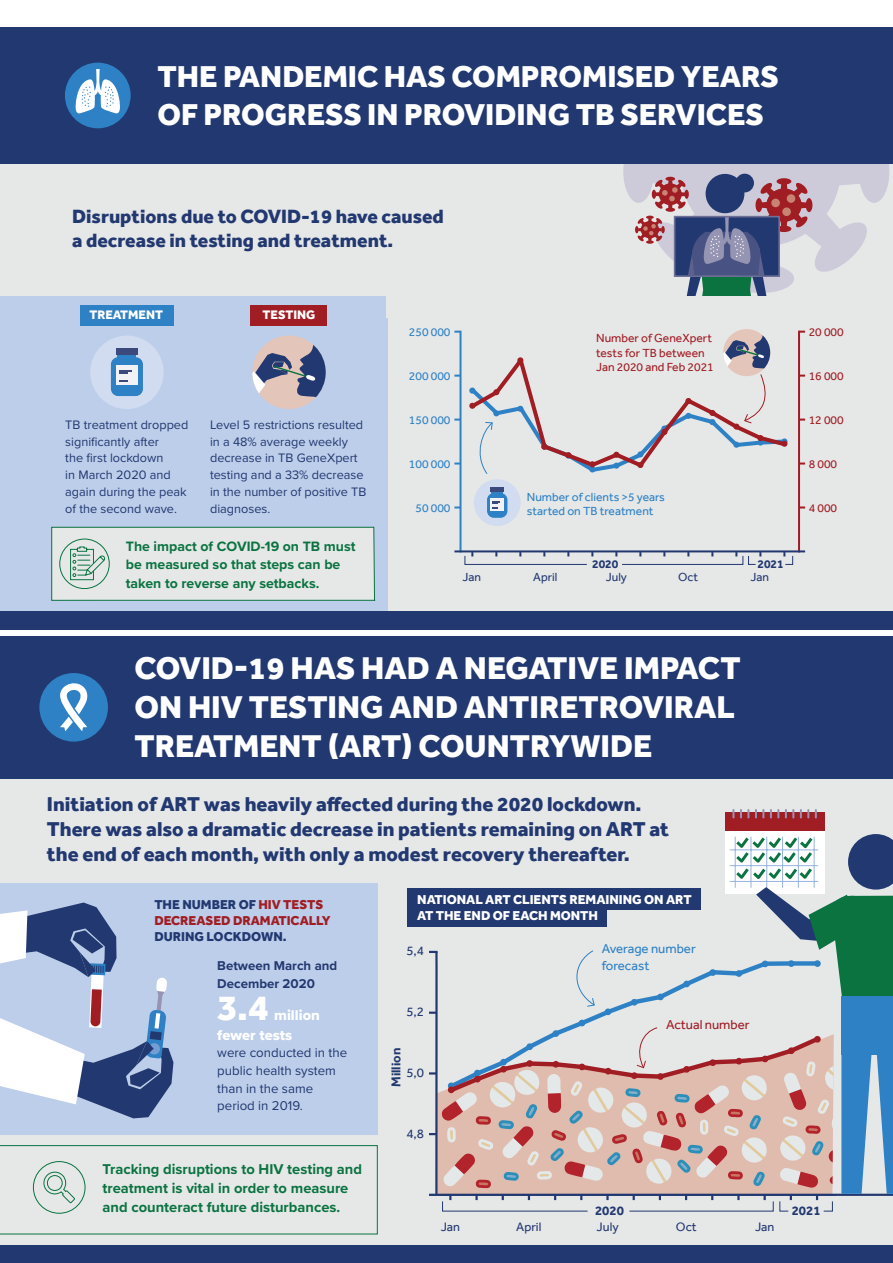
<style>
.page{position:relative;width:893px;height:1263px;background:#fff}
.page>*{position:absolute;margin:0;border:0;box-sizing:border-box;transform-origin:0 0}
.body{font:800 37.2px "Effra";color:#fff}
.t1{font:800 32.4px/39px "Effra";color:#fff}
.t2{font:800 31.05px/37.3px "Effra";color:#fff}
.t3{font:800 20.55px/25px "Effra";color:#223870}
.t4{font:800 19.8px/24px "Effra";color:#223870}
.t5{font:700 14.7px/19px "Proxima Nova";color:#0a7340}
.body-2{font:14.7px/19px "Proxima Nova Extrabld";color:#fff}
.body-3{font:700 14.1px/18.3px "Proxima Nova";color:#0a7340}
.t6{font:13.2px/17.7px "Proxima Nova";color:#223870}
.t7{font:800 13.2px/16.2px "Effra";color:#a11d24}
.t8{font:800 13.2px/16.2px "Effra";color:#fff}
.body-4{font:700 13.2px/17.7px "Proxima Nova";color:#223870}
.t9{font:13.2px/16.2px "Effra";color:#2e81c4}
.t10{font:700 13.2px "Effra";color:#223870}
.t11{font:13.2px "Effra";color:#223870}
.t12{font:13.2px "Effra";color:#a11d24}
.body-5{font:12.75px/17px "Proxima Nova";color:#223870}
.t13{font:800 12.75px "Effra";color:#fff}
.t14{font:12.6px "Effra";color:#223870}
.t15{font:12px/14.7px "Effra";color:#a11d24}
.t16{font:12px/14.7px "Effra";color:#2e81c4}
.t17{font:12px "Effra";color:#223870}
.t18{font:700 12px "Effra";color:#223870}
.s1{color:#223870}
</style>
<div class="page">
<div style="left:0;top:27px;width:893px;height:593px;background:#e6e8e8"></div>
<div style="left:623px;top:139px;width:31px;height:64px;background:#cdcbda;border-radius:50%"></div>
<div style="left:859px;top:139px;width:30px;height:64px;background:#cdcbda;border-radius:50%"></div>
<svg style="left:635px;top:164px;width:235px;height:132px"></svg>
<div style="left:735px;top:174px;width:19px;height:18px;background:#223870;border-radius:50%"></div>
<div style="left:0;top:27px;width:893px;height:137px;background:#223870"></div>
<div style="left:0;top:296px;width:387px;height:315px;background:#bdceea"></div>
<div style="left:80px;top:305px;width:93px;height:21px;background:#2e81c4"></div>
<div style="left:90px;top:336px;width:74px;height:73px;background:#d2dcf0;border-radius:50%"></div>
<div style="left:111px;top:357px;width:32px;height:39px;background:#2e81c4;border-radius:7px"></div>
<div style="left:118px;top:354px;width:18px;height:14px;background:#2e81c4"></div>
<div style="left:116px;top:348px;width:22px;height:6px;background:#3c497c"></div>
<div style="left:116px;top:365px;width:22px;height:19px;background:#f2f1f5"></div>
<svg style="left:119px;top:370px;width:12px;height:4px"></svg>
<svg style="left:119px;top:380px;width:9px;height:2px"></svg>
<div style="left:65px;top:63px;width:66px;height:65px;background:#2e81c4;border-radius:50%"></div>
<svg style="left:74px;top:69px;width:48px;height:45px"></svg>
<div style="left:0;top:611px;width:893px;height:30px;background:#223870"></div>
<div style="left:251px;top:305px;width:76px;height:21px;background:#a11d24"></div>
<svg style="left:252px;top:336px;width:74px;height:73px"></svg>
<hr style="left:459px;top:332px;width:2px;height:219px;background:#2e81c4">
<hr style="left:798px;top:332px;width:2px;height:219px;background:#a11d24">
<hr style="left:454px;top:550px;width:351px;height:2px;background:#223870">
<svg style="left:464px;top:552px;width:129px;height:13px"></svg>
<svg style="left:615px;top:552px;width:146px;height:13px"></svg>
<svg style="left:783px;top:552px;width:10px;height:13px"></svg>
<div style="left:474px;top:479px;width:47px;height:47px;background:#d2dcf0;border-radius:50%"></div>
<div style="left:487px;top:493px;width:20px;height:25px;background:#2e81c4;border-radius:7px"></div>
<div style="left:491px;top:491px;width:12px;height:9px;background:#2e81c4"></div>
<hr style="left:490px;top:487px;width:14px;height:4px;background:#3c497c">
<div style="left:490px;top:498px;width:14px;height:12px;background:#f2f1f5"></div>
<svg style="left:492px;top:501px;width:8px;height:8px"></svg>
<svg style="left:469px;top:329px;width:319px;height:145px"></svg>
<svg style="left:51px;top:527px;width:325px;height:74px;background:#dae1df"></svg>
<div style="left:386px;top:296px;width:489px;height:22px;background:#e6e8e8"></div>
<div style="left:0;top:630px;width:893px;height:6px;background:#fff"></div>
<div style="left:0;top:673px;width:893px;height:590px;background:#e6e8e8"></div>
<div style="left:725px;top:812px;width:100px;height:19px;background:#a11d24"></div>
<div style="left:725px;top:831px;width:100px;height:62px;background:#fff"></div>
<svg style="left:732px;top:810px;width:2px;height:7px"></svg>
<svg style="left:740px;top:810px;width:9px;height:7px"></svg>
<svg style="left:755px;top:810px;width:9px;height:7px"></svg>
<svg style="left:770px;top:810px;width:9px;height:7px"></svg>
<svg style="left:785px;top:810px;width:9px;height:7px"></svg>
<svg style="left:800px;top:810px;width:9px;height:7px"></svg>
<svg style="left:815px;top:810px;width:2px;height:7px"></svg>
<div style="left:0;top:636px;width:893px;height:143px;background:#223870"></div>
<div style="left:39px;top:673px;width:69px;height:69px;background:#2e81c4;border-radius:50%"></div>
<svg style="left:60px;top:683px;width:27px;height:48px"></svg>
<div style="left:0;top:883px;width:377px;height:251px;background:#bdceea"></div>
<svg style="left:0;top:902px;width:173px;height:216px"></svg>
<svg style="left:0;top:1145px;width:378px;height:89px"></svg>
<div style="left:0;top:1245px;width:893px;height:18px;background:#223870"></div>
<svg style="left:429px;top:834px;width:464px;height:378px"></svg>
<div style="left:407px;top:905px;width:200px;height:21px;background:#223870"></div>
<div style="left:407px;top:888px;width:294px;height:22px;background:#223870"></div>
<p class="t2" style="left:157px;top:58px;width:623px">THE PANDEMIC HAS COMPROMISED YEARS<br>OF PROGRESS IN PROVIDING TB SERVICES</p>
<p class="t4" style="left:72px;top:204px;width:373px">Disruptions due to COVID-19 have caused a decrease in testing and treatment.</p>
<p class="t13" style="left:89px;top:307px;width:75px">TREATMENT</p>
<p class="t13" style="left:263px;top:307px;width:54px">TESTING</p>
<p class="body-5" style="left:65px;top:415px;width:125px">TB treatment dropped significantly after<br>the first lockdown<br>in March 2020 and again during the peak of the second wave.</p>
<p class="body-5" style="left:210px;top:415px;width:158px">Level 5 restrictions resulted in a 48% average weekly decrease in TB GeneXpert testing and a 33% decrease in the number of positive TB diagnoses.</p>
<p class="body-3" style="left:126px;top:537px;width:231px">The impact of COVID-19 on TB must be measured so that steps can be taken to reverse any setbacks.</p>
<p class="t16" style="left:409px;top:325px;width:43px">250 000</p>
<p class="t16" style="left:409px;top:369px;width:43px">200 000</p>
<p class="t16" style="left:409px;top:413px;width:43px">150 000</p>
<p class="t16" style="left:409px;top:456px;width:43px">100 000</p>
<p class="t16" style="left:415px;top:500px;width:37px">50 000</p>
<p class="t15" style="left:596px;top:330px;width:119px">Number of GeneXpert tests for TB between<br>Jan 2020 and Feb 2021</p>
<p class="t16" style="left:527px;top:489px;width:140px">Number of clients &gt;5 years started on TB treatment</p>
<p class="t18" style="left:592px;top:557px;width:28px">2020</p>
<p class="t18" style="left:757px;top:557px;width:28px">2021</p>
<p class="t17" style="left:463px;top:570px;width:20px">Jan</p>
<p class="t17" style="left:533px;top:570px;width:26px">April</p>
<p class="t17" style="left:606px;top:570px;width:23px">July</p>
<p class="t17" style="left:678px;top:570px;width:21px">Oct</p>
<p class="t17" style="left:750px;top:570px;width:20px">Jan</p>
<p class="t1" style="left:134px;top:648px;width:608px">COVID-19 HAS HAD A NEGATIVE IMPACT<br>ON HIV TESTING AND ANTIRETROVIRAL<br>TREATMENT (ART) COUNTRYWIDE</p>
<p class="t3" style="left:47px;top:791px;width:596px">Initiation of ART was heavily affected during the 2020 lockdown.</p>
<p class="t3" style="left:47px;top:816px;width:624px">There was also a dramatic decrease in patients remaining on ART at the end of each month, with only a modest recovery thereafter.</p>
<p class="t7" style="left:154px;top:896px;width:178px"><span class="s1">THE NUMBER OF</span> HIV TESTS<br>DECREASED DRAMATICALLY<br><span class="s1">DURING LOCKDOWN.</span></p>
<p class="body-4" style="left:217px;top:957px;width:122px">Between March and<br>December 2020</p>
<p class="body" style="left:217px;top:986px;width:53px">3.4</p>
<p class="body-2" style="left:217px;top:1006px;width:104px;text-indent:57px">million fewer tests</p>
<p class="t6" style="left:217px;top:1043px;width:132px">were conducted in the public health system than in the same period in 2019.</p>
<p class="t8" style="left:417px;top:891px;width:276px">NATIONAL ART CLIENTS REMAINING ON ART<br>AT THE END OF EACH MONTH</p>
<p class="t11" style="left:406px;top:943px;width:19px">5,4</p>
<p class="t11" style="left:406px;top:1004px;width:19px">5,2</p>
<p class="t10" style="left:388px;top:1087px;width:41px;rotate:-90deg">Million</p>
<p class="t11" style="left:406px;top:1064px;width:19px">5,0</p>
<p class="t11" style="left:406px;top:1125px;width:19px">4,8</p>
<p class="t9" style="left:602px;top:941px;width:96px">Average number forecast</p>
<p class="t12" style="left:666px;top:1017px;width:85px">Actual number</p>
<p class="t15" style="left:809px;top:325px;width:37px">20 000</p>
<p class="t15" style="left:809px;top:369px;width:37px">16 000</p>
<p class="t15" style="left:809px;top:413px;width:37px">12 000</p>
<p class="t15" style="left:809px;top:456px;width:30px">8 000</p>
<p class="t15" style="left:809px;top:500px;width:30px">4 000</p>
<p class="t5" style="left:103px;top:1159px;width:261px">Tracking disruptions to HIV testing and treatment is vital in order to measure and counteract future disturbances.</p>
<p class="t10" style="left:595px;top:1202px;width:30px">2020</p>
<p class="t10" style="left:792px;top:1202px;width:30px">2021</p>
<p class="t14" style="left:441px;top:1219px;width:21px">Jan</p>
<p class="t14" style="left:516px;top:1219px;width:27px">April</p>
<p class="t14" style="left:597px;top:1219px;width:24px">July</p>
<p class="t14" style="left:676px;top:1219px;width:22px">Oct</p>
<p class="t14" style="left:755px;top:1219px;width:21px">Jan</p>
</div>
